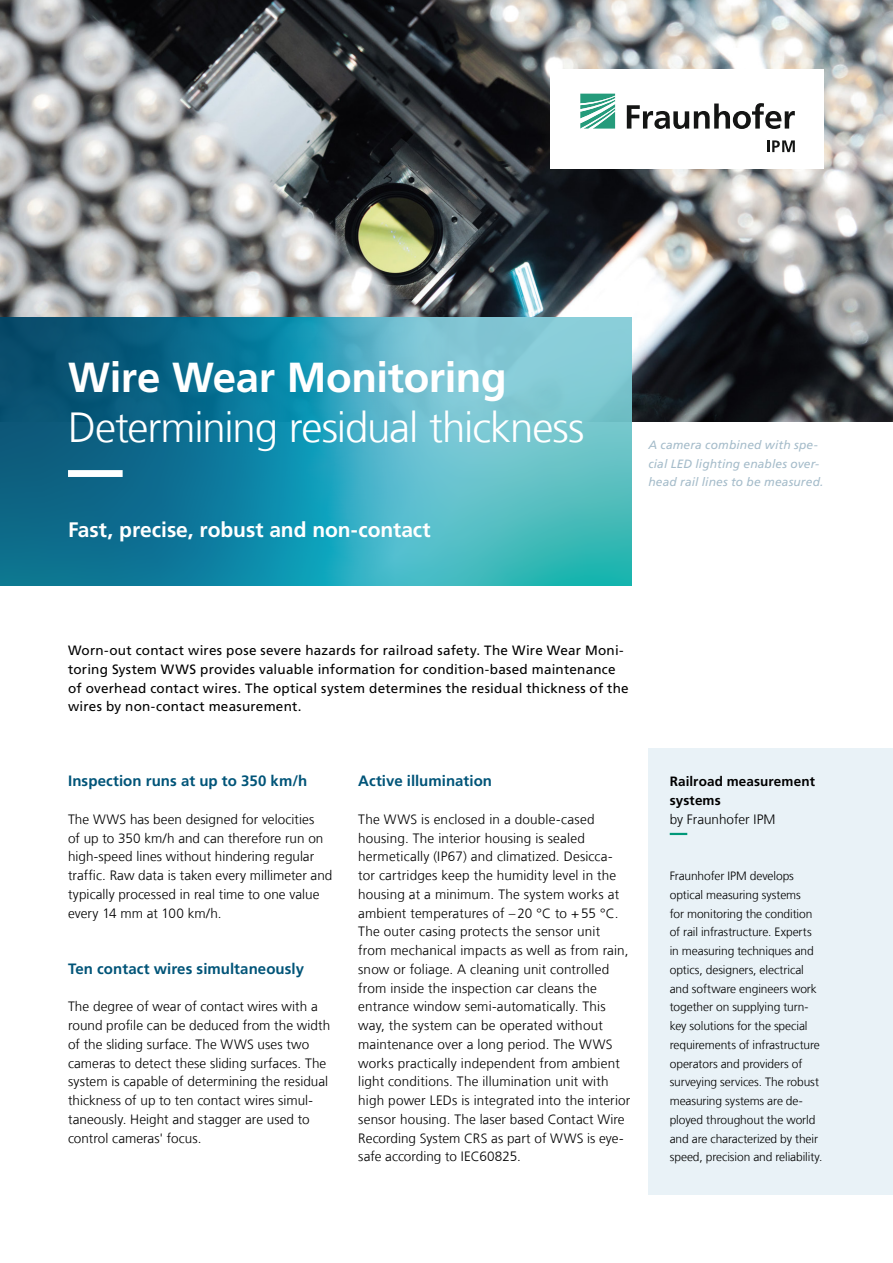
<style>
.page{position:relative;width:893px;height:1263px;background:#fff}
.page>*{position:absolute;margin:0;border:0;box-sizing:border-box;transform-origin:0 0}
.t1{font:300 42px "Frutiger LT Com";letter-spacing:-.025em;color:#fff}
.t2{font:700 42px "Frutiger LT Com";letter-spacing:-.01em;color:#fff}
.t3{font:700 21px "Frutiger LT Com";letter-spacing:-.005em;color:#fff}
.t4{font:700 15px "Frutiger LT Com";letter-spacing:.005em;color:#005478}
.t5{font:300 13.5px/18.8px "Frutiger LT Com";letter-spacing:.01em;color:#000}
.t6{font:13.5px/18.8px "Frutiger LT Com";letter-spacing:.015em;color:#000}
.t7{font:700 13.5px/18.8px "Frutiger LT Com";letter-spacing:.01em;color:#000}
.t8{font:300 12px/18.8px "Frutiger LT Com";letter-spacing:-.01em;color:#000}
.t9{font:italic 12px/18.8px "Frutiger LT Com";letter-spacing:.01em;color:#a5bcca}
</style>
<div class="page">
<img style="left:0;top:0;width:893px;height:422px">
<svg style="left:0;top:318px;width:631px;height:267px;background:#3396ad"></svg>
<img style="left:551px;top:69px;width:273px;height:100px">
<svg style="left:580px;top:94px;width:35px;height:35px"></svg>
<svg style="left:627px;top:103px;width:168px;height:26px"></svg>
<svg style="left:767px;top:140px;width:28px;height:12px"></svg>
<svg style="left:68px;top:470px;width:521px;height:7px;background:#4eabbf"></svg>
<div style="left:648px;top:749px;width:245px;height:446px;background:#e9f2f7"></div>
<svg style="left:670px;top:833px;width:18px;height:2px"></svg>
<h1 class="t2" style="left:68px;top:352px;width:440px">Wire Wear Monitoring</h1>
<h1 class="t1" style="left:68px;top:403px;width:518px">Determining residual thickness</h1>
<h2 class="t3" style="left:68px;top:518px;width:364px">Fast, precise, robust and non-contact</h2>
<p class="t9" style="left:648px;top:435px;width:177px">A camera combined with spe&shy;cial LED lighting enables over&shy;head rail lines to be measured.</p>
<p class="t6" style="left:68px;top:641px;width:562px">Worn-out contact wires pose severe hazards for railroad safety. The Wire Wear Moni&shy;toring System WWS provides valuable information for condition-based maintenance of overhead contact wires. The optical system determines the residual thickness of the wires by non-contact measurement.</p>
<p class="t4" style="left:68px;top:772px;width:241px">Inspection runs at up to 350 km/h</p>
<p class="t5" style="left:68px;top:810px;width:266px">The WWS has been designed for velocities<br>of up to 350 km/h and can therefore run on high-speed lines without hindering regular traffic. Raw data is taken every millimeter and typically processed in real time to one value every 14 mm at 100 km/h.</p>
<p class="t4" style="left:68px;top:960px;width:238px">Ten contact wires simultaneously</p>
<p class="t5" style="left:68px;top:997px;width:264px">The degree of wear of contact wires with a round profile can be deduced from the width of the sliding surface. The WWS uses two cameras to detect these sliding surfaces. The system is capable of determining the residual thickness of up to ten contact wires simul&shy;taneously. Height and stagger are used to control cameras' focus.</p>
<p class="t4" style="left:358px;top:772px;width:135px">Active illumination</p>
<p class="t5" style="left:358px;top:810px;width:274px">The WWS is enclosed in a double-cased housing. The interior housing is sealed hermetically (IP67) and climatized. Desicca&shy;tor cartridges keep the humidity level in the housing at a minimum. The system works at ambient temperatures of – 20 °C to +55 °C.<br>The outer casing protects the sensor unit from mechanical impacts as well as from rain, snow or foliage. A cleaning unit controlled from inside the inspection car cleans the entrance window semi-automatically. This way, the system can be operated without maintenance over a long period. The WWS works practically independent from ambient light conditions. The illumination unit with high power LEDs is integrated into the interior sensor housing. The laser based Contact Wire Recording System CRS as part of WWS is eye&shy;safe according to IEC60825.</p>
<p class="t7" style="left:670px;top:772px;width:147px">Railroad measurement systems</p>
<p class="t5" style="left:670px;top:810px;width:107px">by Fraunhofer IPM</p>
<p class="t8" style="left:670px;top:867px;width:154px">Fraunhofer IPM develops optical measuring systems<br>for monitoring the condition of rail infrastructure. Experts in measuring techniques and optics, designers, electrical and software engineers work together on supplying turn&shy;key solutions for the special requirements of infrastructure operators and providers of surveying services. The robust measuring systems are de-- ployed throughout the world and are characterized by their speed, precision and reliability.</p>
</div>
